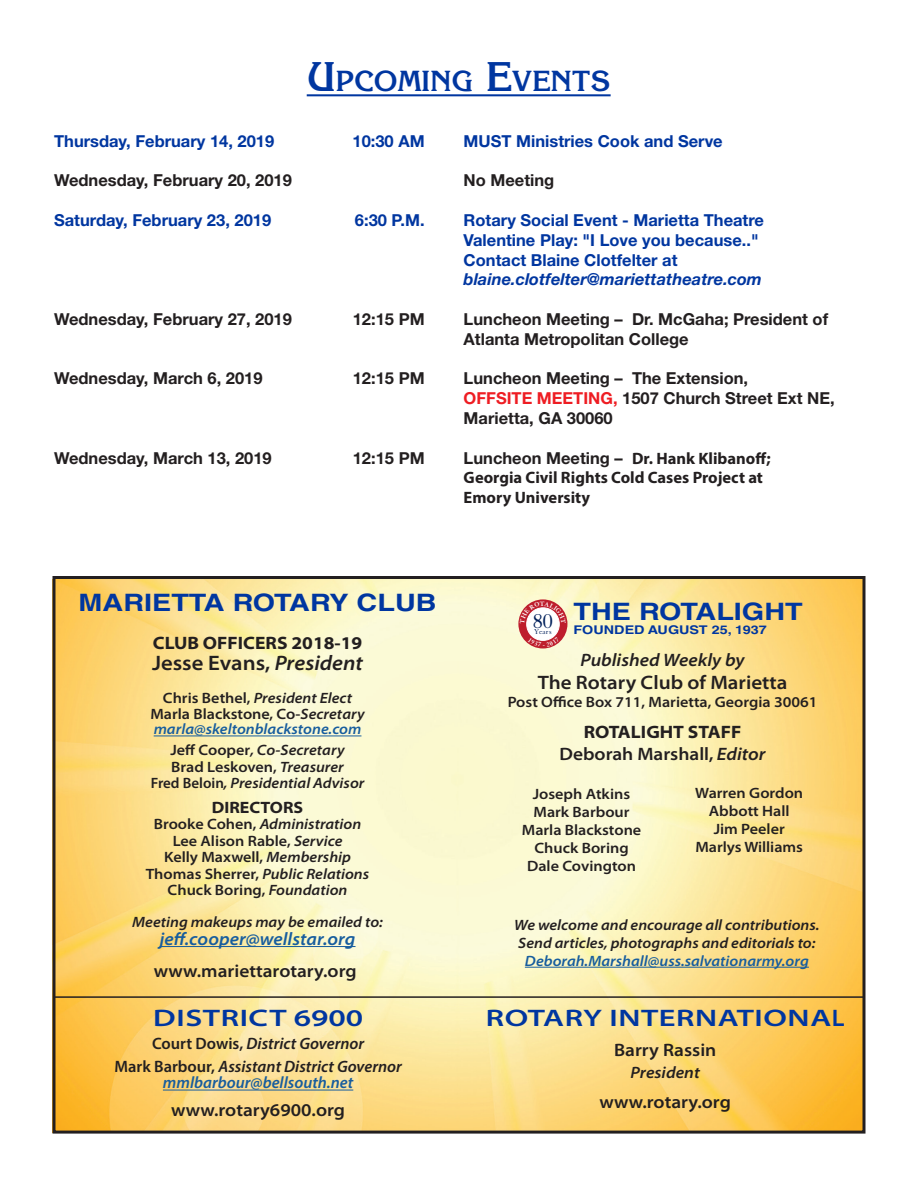
<style>
.page{position:relative;width:918px;height:1188px;background:#fff}
.page>*{position:absolute;margin:0;border:0;box-sizing:border-box;transform-origin:0 0}
.t1{font:700 28.35px "Korinna Std";color:#0036a0}
.t2{font:600 semi-expanded 24px "Myriad Pro";letter-spacing:.02em;color:#0036a0;scale:1.25 1}
.t3{font:700 24px "Helvetica LT Std";color:#0036a0;scale:1.2 1}
.t4{font:21.75px "Granjon LT Std";color:#00205b;scale:1.1 1}
.t5{font:600 semi-expanded 21px "Myriad Pro";color:#231f20}
.t6{font:600 semi-expanded 19.5px "Myriad Pro";color:#231f20}
.t7{font:600 semi-expanded 18px "Myriad Pro";color:#231f20}
.t8{font:700 semi-expanded 18px "Myriad Pro";color:#231f20}
.t9{font:italic 600 semi-expanded 18px "Myriad Pro";color:#175d9e}
.t10{font:italic 600 semi-expanded 18px "Myriad Pro";color:#231f20}
.t11{font:700 16.5px/19.8px "Helvetica Neue LT Std";color:#231f20}
.t12{font:700 16.5px "Helvetica Neue LT Std";color:#0036a0}
.t13{font:700 16.5px "Myriad Pro";color:#231f20}
.t14{font:italic 600 16.5px "Myriad Pro";color:#231f20}
.t15{font:italic 700 16.5px "Helvetica Neue LT Std";color:#0036a0}
.t16{font:italic 600 16.5px "Myriad Pro";color:#175d9e}
.t17{font:700 semi-expanded 16.5px "Myriad Pro";color:#231f20}
.t18{font:italic 600 semi-expanded 16.5px "Myriad Pro";color:#231f20}
.t19{font:600 semi-expanded 15px "Myriad Pro";color:#231f20}
.t20{font:italic 600 semi-expanded 15px "Myriad Pro";color:#231f20}
.t21{font:italic 600 semi-expanded 15px "Myriad Pro";color:#175d9e}
.t22{font:700 12px "Helvetica LT Std";color:#0036a0;scale:1.2 1}
.t23{font:7.65px "Granjon LT Std";letter-spacing:.025em;color:#00205b}
.s1{font-size:40.5px}
.s2{color:#ee1d23}
.s3{font-family:"Helvetica Neue LT Std"}
.s4{font-style:italic}
.s5{font-style:normal}
.s6{font-style:normal;font-stretch:normal}
</style>
<div class="page">
<img style="left:56px;top:580px;width:806px;height:550px">
<div style="left:52px;top:576px;width:814px;height:558px;border:3px solid #231f20"></div>
<hr style="left:525px;top:967px;width:284px;height:1px;background:#175d9e">
<hr style="left:154px;top:736px;width:207px;height:1px;background:#175d9e">
<hr style="left:160px;top:946px;width:196px;height:1px;background:#175d9e">
<hr style="left:163px;top:1090px;width:190px;height:1px;background:#175d9e">
<hr style="left:54px;top:996px;width:810px;height:2px;background:#231f20">
<hr style="left:307px;top:94px;width:304px;height:2px;background:#0036a0">
<svg style="left:518px;top:599px;width:49px;height:49px"></svg>
<div style="left:527px;top:608px;width:32px;height:32px;background:#fff;border-radius:50%"></div>
<div style="left:526px;top:608px;width:34px;height:33px;border:1px solid #fff;border-radius:50%"></div>
<svg style="left:528px;top:636px;width:32px;height:11px"></svg>
<svg style="left:520px;top:601px;width:46px;height:23px"></svg>
<p class="t1" style="left:307px;top:64px;width:305px"><span class="s1">U</span>PCOMING <span class="s1">E</span>VENTS</p>
<p class="t12" style="left:54px;top:131px;width:222px">Thursday, February 14, 2019</p>
<p class="t12" style="left:353px;top:131px;width:74px">10:30 AM</p>
<p class="t12" style="left:464px;top:131px;width:261px">MUST Ministries Cook and Serve</p>
<p class="t11" style="left:54px;top:170px;width:239px">Wednesday, February 20, 2019</p>
<p class="t11" style="left:464px;top:170px;width:92px">No Meeting</p>
<p class="t12" style="left:54px;top:210px;width:219px">Saturday, February 23, 2019</p>
<p class="t12" style="left:355px;top:210px;width:71px">6:30 P.M.</p>
<p class="t12" style="left:464px;top:210px;width:302px">Rotary Social Event - Marietta Theatre</p>
<p class="t12" style="left:464px;top:230px;width:297px">Valentine Play: "I Love you because.."</p>
<p class="t12" style="left:464px;top:249px;width:215px">Contact Blaine Clotfelter at</p>
<p class="t15" style="left:464px;top:269px;width:300px">blaine.clotfelter@mariettatheatre.com</p>
<p class="t11" style="left:54px;top:309px;width:239px">Wednesday, February 27, 2019</p>
<p class="t11" style="left:353px;top:309px;width:73px">12:15 PM</p>
<p class="t11" style="left:464px;top:309px;width:366px">Luncheon Meeting – Dr. McGaha; President of<br>Atlanta Metropolitan College</p>
<p class="t11" style="left:54px;top:368px;width:210px">Wednesday, March 6, 2019</p>
<p class="t11" style="left:353px;top:368px;width:73px">12:15 PM</p>
<p class="t11" style="left:464px;top:368px;width:286px">Luncheon Meeting – The Extension,</p>
<p class="t11" style="left:464px;top:388px;width:373px"><span class="s2">OFFSITE MEETING,</span> 1507 Church Street Ext NE,</p>
<p class="t11" style="left:464px;top:408px;width:151px">Marietta, GA 30060</p>
<p class="t11" style="left:54px;top:447px;width:219px">Wednesday, March 13, 2019</p>
<p class="t11" style="left:353px;top:447px;width:73px">12:15 PM</p>
<p class="t13" style="left:464px;top:447px;width:309px"><span class="s3">Luncheon Meeting –</span> Dr. Hank Klibanoff;</p>
<p class="t13" style="left:464px;top:467px;width:301px">Georgia Civil Rights Cold Cases Project at</p>
<p class="t13" style="left:464px;top:487px;width:128px">Emory University</p>
<p class="t3" style="left:79px;top:588px;width:300px">MARIETTA ROTARY CLUB</p>
<p class="t8" style="left:153px;top:631px;width:211px">CLUB OFFICERS 2018-19</p>
<p class="t5" style="left:152px;top:649px;width:213px">Jesse Evans, <span class="s4">President</span></p>
<p class="t20" style="left:163px;top:688px;width:191px"><span class="s5">Chris Bethel,</span> President Elect</p>
<p class="t19" style="left:150px;top:705px;width:216px">Marla Blackstone, Co-<span class="s4">Secretary</span></p>
<p class="t21" style="left:154px;top:720px;width:209px">marla@skeltonblackstone.com</p>
<p class="t20" style="left:171px;top:741px;width:176px"><span class="s5">Jeff Cooper</span>, Co-Secretary</p>
<p class="t19" style="left:171px;top:757px;width:174px">Brad Leskoven, <span class="s4">Treasurer</span></p>
<p class="t20" style="left:151px;top:774px;width:215px"><span class="s6">Fred Beloin</span>, Presidential Advisor</p>
<p class="t17" style="left:212px;top:796px;width:93px">DIRECTORS</p>
<p class="t20" style="left:154px;top:814px;width:209px"><span class="s5">Brooke Cohen,</span> Administration</p>
<p class="t19" style="left:173px;top:831px;width:171px">Lee Alison Rable, <span class="s4">Service</span></p>
<p class="t19" style="left:164px;top:847px;width:188px">Kelly Maxwell, <span class="s4">Membership</span></p>
<p class="t20" style="left:146px;top:864px;width:225px"><span class="s5">Thomas Sherrer,</span> Public Relations</p>
<p class="t19" style="left:168px;top:880px;width:181px">Chuck Boring, <span class="s4">Foundation</span></p>
<p class="t20" style="left:132px;top:912px;width:252px">Meeting makeups may be emailed to:</p>
<p class="t9" style="left:160px;top:927px;width:197px">jeff.cooper@wellstar.org</p>
<p class="t7" style="left:154px;top:960px;width:204px">www.mariettarotary.org</p>
<p class="t2" style="left:153px;top:1002px;width:169px">DISTRICT 6900</p>
<p class="t14" style="left:152px;top:1033px;width:214px"><span class="s5">Court Dowis,</span> District Governor</p>
<p class="t14" style="left:114px;top:1056px;width:289px"><span class="s5">Mark Barbour,</span> Assistant District Governor</p>
<p class="t16" style="left:163px;top:1072px;width:192px">mmlbarbour@bellsouth.net</p>
<p class="t7" style="left:171px;top:1098px;width:175px">www.rotary6900.org</p>
<p class="t3" style="left:573px;top:597px;width:193px">THE ROTALIGHT</p>
<p class="t22" style="left:573px;top:622px;width:163px">FOUNDED AUGUST 25, 1937</p>
<p class="t10" style="left:581px;top:648px;width:166px">Published Weekly by</p>
<p class="t6" style="left:538px;top:670px;width:251px">The Rotary Club of Marietta</p>
<p class="t19" style="left:508px;top:693px;width:311px">Post Office Box 711, Marietta, Georgia 30061</p>
<p class="t8" style="left:584px;top:720px;width:159px">ROTALIGHT STAFF</p>
<p class="t7" style="left:560px;top:742px;width:208px">Deborah Marshall, <span class="s4">Editor</span></p>
<p class="t4" style="left:533px;top:610px;width:20px">80</p>
<p class="t23" style="left:534px;top:628px;width:19px">Years</p>
<p class="t19" style="left:533px;top:784px;width:99px">Joseph Atkins</p>
<p class="t19" style="left:534px;top:802px;width:98px">Mark Barbour</p>
<p class="t19" style="left:522px;top:820px;width:121px">Marla Blackstone</p>
<p class="t19" style="left:534px;top:838px;width:96px">Chuck Boring</p>
<p class="t19" style="left:527px;top:856px;width:110px">Dale Covington</p>
<p class="t19" style="left:695px;top:784px;width:109px">Warren Gordon</p>
<p class="t19" style="left:709px;top:802px;width:82px">Abbott Hall</p>
<p class="t19" style="left:714px;top:820px;width:73px">Jim Peeler</p>
<p class="t19" style="left:695px;top:838px;width:109px">Marlys Williams</p>
<p class="t20" style="left:514px;top:915px;width:307px">We welcome and encourage all contributions.</p>
<p class="t20" style="left:518px;top:933px;width:299px">Send articles, photographs and editorials to:</p>
<p class="t21" style="left:525px;top:951px;width:286px">Deborah.Marshall@uss.salvationarmy.org</p>
<p class="t2" style="left:486px;top:1002px;width:289px">ROTARY INTERNATIONAL</p>
<p class="t7" style="left:614px;top:1038px;width:104px">Barry Rassin</p>
<p class="t18" style="left:631px;top:1062px;width:71px">President</p>
<p class="t7" style="left:600px;top:1091px;width:133px">www.rotary.org</p>
</div>
